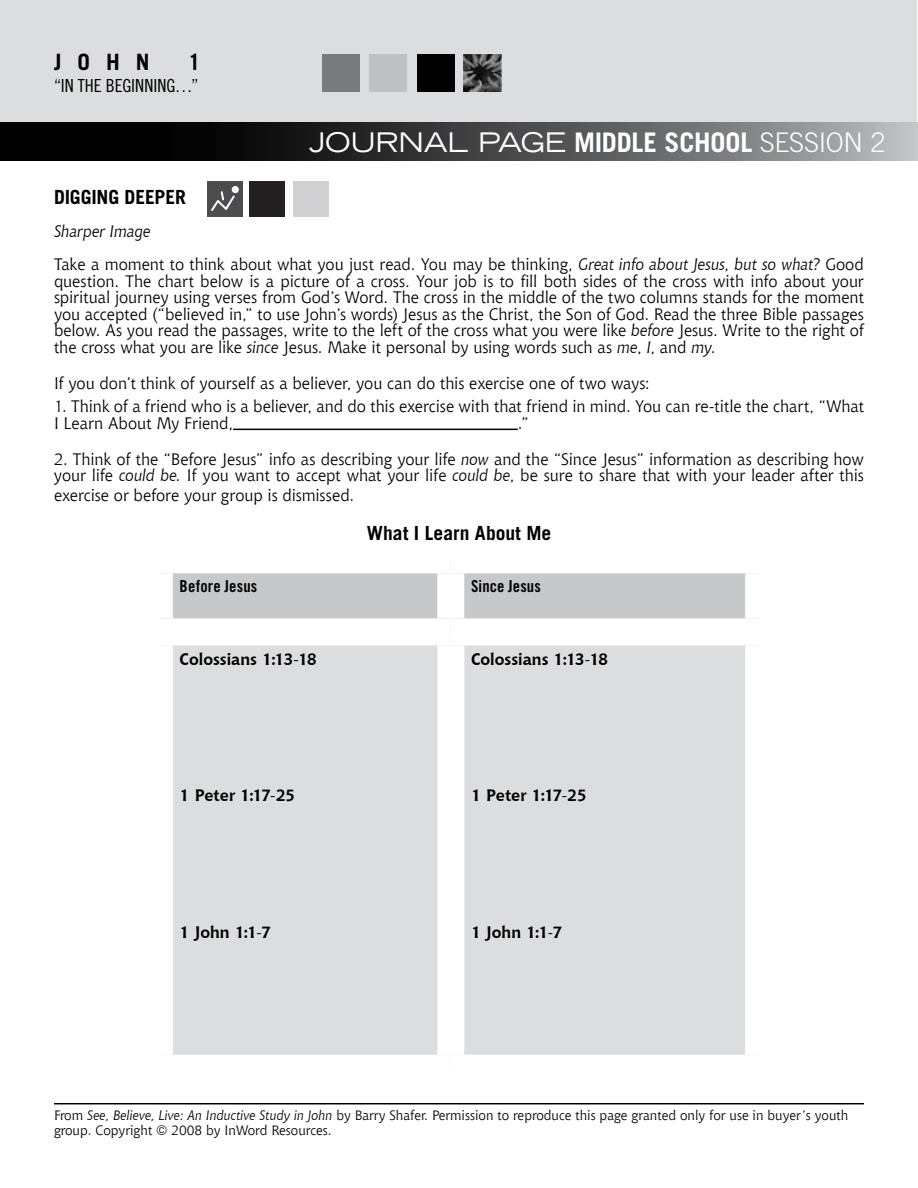
<style>
.page{position:relative;width:918px;height:1188px;background:#fff}
.page>*{position:absolute;margin:0;border:0;box-sizing:border-box;transform-origin:0 0}
.t1{font:700 27px "Trade Gothic LT Std";letter-spacing:-.005em;color:#fff}
.t2{font:700 22.5px "Trade Gothic LT Std";color:#000}
.t3{font:700 19.5px "Trade Gothic LT Std";letter-spacing:-.005em;color:#000}
.t4{font:18px "Trade Gothic LT Std Cn 18";color:#000}
.t5{font:16.5px/16.5px "Chianti BT";letter-spacing:-.005em;color:#000}
.t6{font:700 16.5px "Chianti BT";letter-spacing:-.005em;color:#000}
.t7{font:16.5px "Trade Gothic LT Std Bd Cn 20";letter-spacing:.01em;color:#000}
.t8{font:13.5px/15px "Chianti BT";color:#000}
.s1{font-weight:400;font-stretch:expanded}
.s2{font-weight:300}
.s3{font-style:italic}
.s4{font-weight:400}
</style>
<div class="page">
<div style="left:1px;top:1px;width:916px;height:159px;background:#dcddde"></div>
<div style="left:322px;top:54px;width:38px;height:38px;background:#797b7d"></div>
<div style="left:369px;top:54px;width:38px;height:38px;background:#bec0c2"></div>
<div style="left:417px;top:54px;width:38px;height:38px;background:#000"></div>
<hr style="left:54px;top:1103px;width:810px;height:1px;background:#000">
<svg style="left:0;top:123px;width:918px;height:38px;background:#434445"></svg>
<img style="left:463px;top:54px;width:38px;height:38px">
<div style="left:208px;top:181px;width:35px;height:35px;background:#4d4d4f"></div>
<div style="left:249px;top:181px;width:36px;height:35px;background:#241f21"></div>
<div style="left:293px;top:181px;width:35px;height:35px;background:#d1d1d4"></div>
<div style="left:232px;top:186px;width:7px;height:7px;background:#fff;border-radius:50%"></div>
<svg style="left:211px;top:191px;width:24px;height:20px"></svg>
<hr style="left:233px;top:429px;width:285px;height:1px;background:#000">
<div style="left:173px;top:573px;width:572px;height:45px;background:#c6c8ca"></div>
<div style="left:173px;top:645px;width:572px;height:410px;background:#dcddde"></div>
<div style="left:437px;top:573px;width:27px;height:45px;background:#fff"></div>
<div style="left:437px;top:645px;width:27px;height:410px;background:#fff"></div>
<h2 class="t2" style="left:54px;top:48px;width:97px">JOHN</h2>
<h2 class="t2" style="left:188px;top:48px;width:14px">1</h2>
<p class="t4" style="left:54px;top:75px;width:77px">“IN THE BEGINNING</p>
<p class="t4" style="left:175px;top:75px;width:25px">…”</p>
<h1 class="t1" style="left:309px;top:126px;width:578px"><span class="s1">JOURNAL PAGE</span> MIDDLE SCHOOL <span class="s2">SESSION 2</span></h1>
<p class="t3" style="left:54px;top:185px;width:133px">DIGGING DEEPER</p>
<p class="t5" style="left:54px;top:215px;width:811px;line-height:33px"><span class="s3">Sharper Image<br></span>Take a moment to think about what you just read. You may be thinking, <span class="s3">Great info about Jesus, but so what?</span> Good</p>
<p class="t5" style="left:54px;top:273px;width:812px;text-align:justify">question. The chart below is a picture of a cross. Your job is to fill both sides of the cross with info about your spiritual journey using verses from God’s Word. The cross in the middle of the two columns stands for the moment you accepted (“believed in,” to use John’s words) Jesus as the Christ, the Son of God. Read the three Bible passages below. As you read the passages, write to the left of the cross what you were like <span class="s3">before</span> Jesus. Write to the right of the cross what you are like <span class="s3">since</span> Jesus. Make it personal by using words such as <span class="s3">me</span>, <span class="s3">I</span>, and <span class="s3">my</span>.</p>
<p class="t5" style="left:54px;top:375px;width:598px">If you don’t think of yourself as a believer, you can do this exercise one of two ways:</p>
<p class="t5" style="left:54px;top:398px;width:811px">1. Think of a friend who is a believer, and do this exercise with that friend in mind. You can re-title the chart, “What<br>I Learn About My Friend,</p>
<p class="t5" style="left:518px;top:414px;width:12px">.”</p>
<p class="t5" style="left:54px;top:450px;width:812px">2. Think of the “Before Jesus” info as describing your life <span class="s3">now</span> and the “Since Jesus” information as describing how your life <span class="s3">could be.</span> If you want to accept what your life <span class="s3">could be</span>, be sure to share that with your leader after this</p>
<p class="t5" style="left:54px;top:486px;width:302px">exercise or before your group is dismissed.</p>
<p class="t3" style="left:367px;top:521px;width:186px">WHAT I LEARN ABOUT ME</p>
<p class="t7" style="left:180px;top:576px;width:79px">Before Jesus</p>
<p class="t7" style="left:471px;top:576px;width:71px">Since Jesus</p>
<p class="t6" style="left:180px;top:649px;width:139px">Colossians 1:13<span class="s4">-</span>18</p>
<p class="t6" style="left:471px;top:649px;width:139px">Colossians 1:13<span class="s4">-</span>18</p>
<p class="t6" style="left:180px;top:785px;width:117px">1 Peter 1:17<span class="s4">-</span>25</p>
<p class="t6" style="left:471px;top:785px;width:117px">1 Peter 1:17<span class="s4">-</span>25</p>
<p class="t6" style="left:180px;top:922px;width:93px">1 John 1:1<span class="s4">-</span>7</p>
<p class="t6" style="left:471px;top:922px;width:93px">1 John 1:1<span class="s4">-</span>7</p>
<p class="t8" style="left:54px;top:1108px;width:796px">From <span class="s3">See, Believe, Live: An Inductive Study in John</span> by Barry Shafer. Permission to reproduce this page granted only for use in buyer’s youth group. Copyright © 2008 by InWord Resources.</p>
</div>
